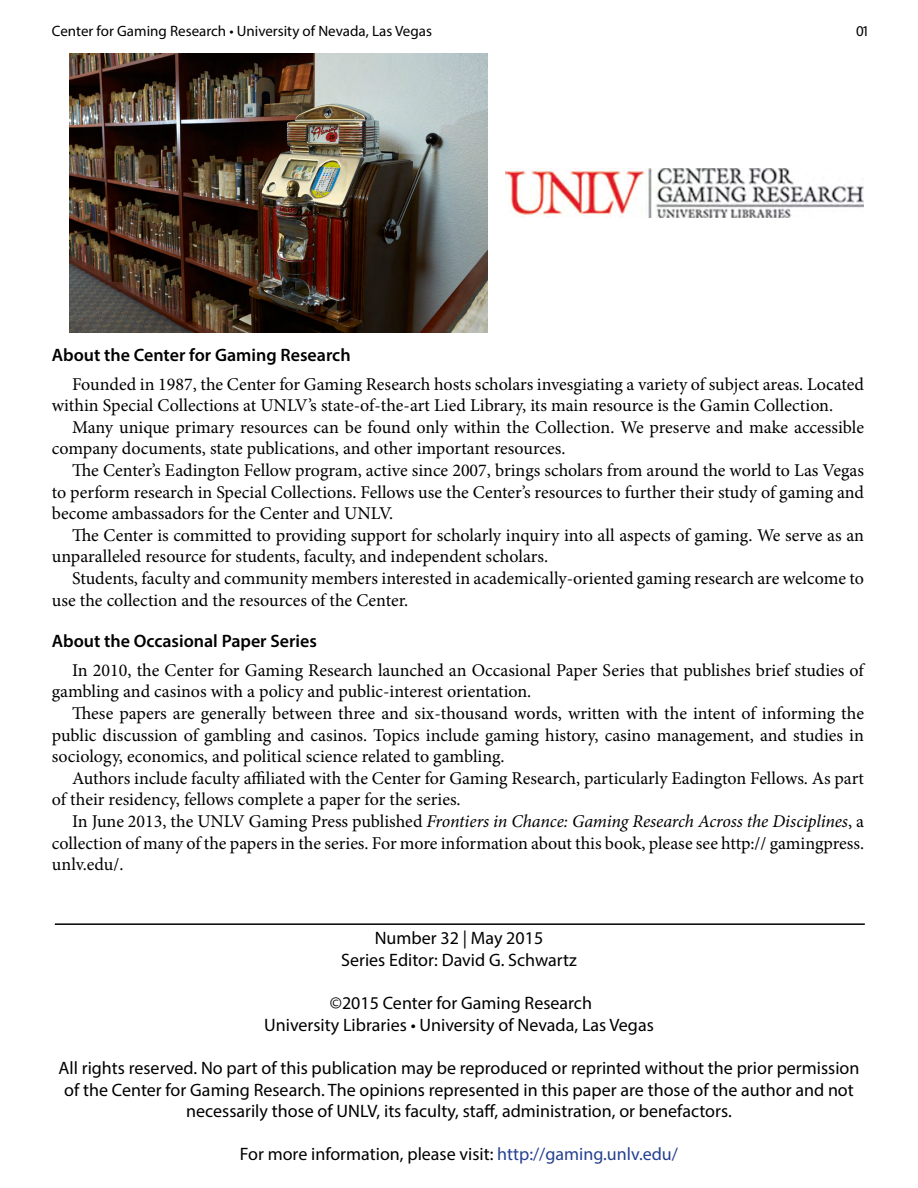
<style>
.page{position:relative;width:918px;height:1188px;background:#fff}
.page>*{position:absolute;margin:0;border:0;box-sizing:border-box;transform-origin:0 0}
.t1{font:18px/21.6px "Minion Pro";color:#000}
.t2{font:18px/21.6px "Myriad Pro";color:#000;text-align:center}
.t3{font:600 18px "Myriad Pro";color:#000}
.t4{font:15px "Myriad Pro";color:#000}
.s1{font-style:italic}
.s2{color:#25408f}
</style>
<div class="page">
<hr style="left:55px;top:923px;width:810px;height:2px;background:#000">
<img style="left:505px;top:169px;width:359px;height:48px">
<img style="left:70px;top:54px;width:418px;height:279px">
<p class="t4" style="left:52px;top:22px;width:382px">Center for Gaming Research • University of Nevada, Las Vegas</p>
<p class="t4" style="left:856px;top:22px;width:15px">10</p>
<p class="t3" style="left:52px;top:344px;width:300px">About the Center for Gaming Research</p>
<p class="t1" style="left:52px;top:373px;width:814px;text-indent:20px">Founded in 1987, the Center for Gaming Research hosts scholars invesgiating a variety of subject areas. Located within Special Collections at UNLV’s state-of-the-art Lied Library, its main resource is the Gamin Collection.</p>
<p class="t1" style="left:52px;top:416px;width:814px;text-indent:20px">Many unique primary resources can be found only within the Collection. We preserve and make accessible company documents, state publications, and other important resources.</p>
<p class="t1" style="left:52px;top:460px;width:814px;text-align:justify;text-indent:20px">The Center’s Eadington Fellow program, active since 2007, brings scholars from around the world to Las Vegas to perform research in Special Collections. Fellows use the Center’s resources to further their study of gaming and become ambassadors for the Center and UNLV.</p>
<p class="t1" style="left:52px;top:524px;width:814px;text-indent:20px">The Center is committed to providing support for scholarly inquiry into all aspects of gaming. We serve as an unparalleled resource for students, faculty, and independent scholars.</p>
<p class="t1" style="left:52px;top:568px;width:814px;text-indent:20px">Students, faculty and community members interested in academically-oriented gaming research are welcome to use the collection and the resources of the Center.</p>
<p class="t3" style="left:52px;top:630px;width:267px">About the Occasional Paper Series</p>
<p class="t1" style="left:52px;top:659px;width:814px;text-indent:20px">In 2010, the Center for Gaming Research launched an Occasional Paper Series that publishes brief studies of gambling and casinos with a policy and public-interest orientation.</p>
<p class="t1" style="left:52px;top:703px;width:814px;text-align:justify;text-indent:20px">These papers are generally between three and six-thousand words, written with the intent of informing the public discussion of gambling and casinos. Topics include gaming history, casino management, and studies in sociology, economics, and political science related to gambling.</p>
<p class="t1" style="left:52px;top:767px;width:814px;text-indent:20px">Authors include faculty affiliated with the Center for Gaming Research, particularly Eadington Fellows. As part of their residency, fellows complete a paper for the series.</p>
<p class="t1" style="left:52px;top:811px;width:814px;text-align:justify;text-indent:20px">In June 2013, the UNLV Gaming Press published <span class="s1">Frontiers in Chance: Gaming Research Across the Disciplines</span>, a collection of many of the papers in the series. For more information about this book, please see http:// gamingpress. unlv.edu/.</p>
<p class="t2" style="left:341px;top:927px;width:237px">Number 32 | May 2015<br>Series Editor: David G. Schwartz</p>
<p class="t2" style="left:264px;top:992px;width:391px">©2015 Center for Gaming Research<br>University Libraries • University of Nevada, Las Vegas</p>
<p class="t2" style="left:58px;top:1057px;width:803px">All rights reserved. No part of this publication may be reproduced or reprinted without the prior permission of the Center for Gaming Research. The opinions represented in this paper are those of the author and not necessarily those of UNLV, its faculty, staff, administration, or benefactors.</p>
<p class="t2" style="left:240px;top:1143px;width:440px">For more information, please visit: <span class="s2">http://gaming.unlv.edu/</span></p>
</div>
